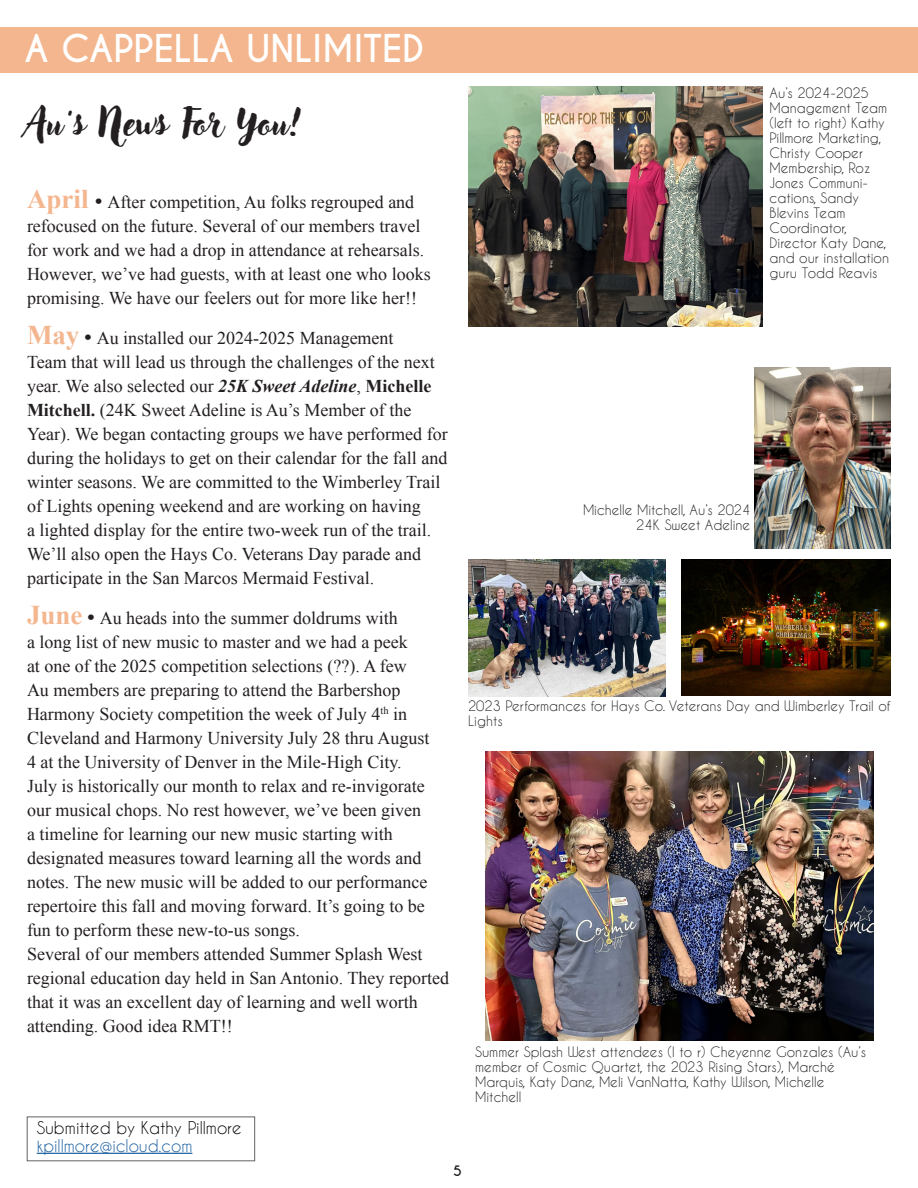
<style>
.page{position:relative;width:918px;height:1188px;background:#fff}
.page>*{position:absolute;margin:0;border:0;box-sizing:border-box;transform-origin:0 0}
.Free_Form{font:700 36px "Caviar Dreams";color:#fff}
.Heading_3{font:36px "Adlery Pro";color:#231f20}
.Heading_3-2{font:18px/24px "Times New Roman";color:#231f20}
.body_text{font:18px/24px "Times New Roman";color:#231f20}
.Submitted_by{font:16.5px "Caviar Dreams";color:#000}
.Submitted_by-2{font:16.5px "Caviar Dreams";color:#175d9e}
.Cutline{font:13.5px/15px "Caviar Dreams";color:#231f20}
.t1{font:700 13.5px "Caviar Dreams";color:#231f20}
.s1{font-weight:700;font-size:27px;color:#f4b68e}
.s2{font-weight:700;font-size:20.25px}
.s3{font-weight:700;font-style:italic}
.s4{font-weight:700}
</style>
<div class="page">
<div style="left:0;top:27px;width:918px;height:45px;background:#f4b68e"></div>
<img style="left:485px;top:752px;width:389px;height:289px">
<img style="left:468px;top:559px;width:198px;height:138px">
<img style="left:682px;top:559px;width:209px;height:137px">
<img style="left:755px;top:367px;width:136px;height:182px">
<img style="left:468px;top:87px;width:295px;height:239px">
<hr style="left:37px;top:1153px;width:155px;height:1px;background:#175d9e">
<p class="Free_Form" style="left:24px;top:26px;width:401px">A CAPPELLA UNLIMITED</p>
<p class="Heading_3" style="left:27px;top:100px;width:276px">Au’s News For You!</p>
<p class="Heading_3-2" style="left:27px;top:190px;width:405px"><span class="s1">April</span> <span class="s2">•</span> After competition, Au folks regrouped and refocused on the future. Several of our members travel for work and we had a drop in attendance at rehearsals.<br>However, we’ve had guests, with at least one who looks promising. We have our feelers out for more like her!!</p>
<p class="Heading_3-2" style="left:27px;top:326px;width:422px"><span class="s1">May</span> <span class="s2">•</span> Au installed our 2024-2025 Management<br>Team that will lead us through the challenges of the next year. We also selected our <span class="s3">25K Sweet Adeline</span>, <span class="s4">Michelle Mitchell.</span> (24K Sweet Adeline is Au’s Member of the Year). We began contacting groups we have performed for during the holidays to get on their calendar for the fall and winter seasons. We are committed to the Wimberley Trail of Lights opening weekend and are working on having<br>a lighted display for the entire two-week run of the trail.<br>We’ll also open the Hays Co. Veterans Day parade and participate in the San Marcos Mermaid Festival.</p>
<p class="Heading_3-2" style="left:27px;top:606px;width:404px"><span class="s1">June</span> <span class="s2">•</span> Au heads into the summer doldrums with<br>a long list of new music to master and we had a peek<br>at one of the 2025 competition selections (??). A few Au members are preparing to attend the Barbershop Harmony Society competition the week of July 4<sup>th</sup> in Cleveland and Harmony University July 28 thru August 4 at the University of Denver in the Mile-High City.<br>July is historically our month to relax and re-invigorate our musical chops. No rest however, we’ve been given a timeline for learning our new music starting with designated measures toward learning all the words and notes. The new music will be added to our performance repertoire this fall and moving forward. It’s going to be fun to perform these new-to-us songs.</p>
<p class="body_text" style="left:27px;top:942px;width:424px">Several of our members attended Summer Splash West regional education day held in San Antonio. They reported that it was an excellent day of learning and well worth attending. Good idea RMT!!</p>
<p class="Submitted_by" style="left:37px;top:1117px;width:206px">Submitted by Kathy Pillmore</p>
<p class="Submitted_by-2" style="left:37px;top:1135px;width:157px">kpillmore@icloud.com</p>
<p class="Cutline" style="left:770px;top:85px;width:121px">Au’s 2024-2025<br>Management Team (left to right) Kathy<br>Pillmore Marketing,<br>Christy Cooper<br>Membership, Roz<br>Jones Communi&shy;cations, Sandy<br>Blevins Team<br>Coordinator,<br>Director Katy Dane, and our installation guru Todd Reavis</p>
<p class="Cutline" style="left:583px;top:502px;width:169px;text-align:right">Michelle Mitchell, Au’s 2024<br>24K Sweet Adeline</p>
<p class="Cutline" style="left:468px;top:698px;width:424px">2023 Performances for Hays Co. Veterans Day and Wimberley Trail of<br>Lights</p>
<p class="Cutline" style="left:475px;top:1045px;width:392px">Summer Splash West attendees (l to r) Cheyenne Gonzales (Au’s member of Cosmic Quartet, the 2023 Rising Stars), Marché Marquis, Katy Dane, Meli VanNatta, Kathy Wilson, Michelle Mitchell</p>
<p class="t1" style="left:453px;top:1163px;width:10px">5</p>
</div>
